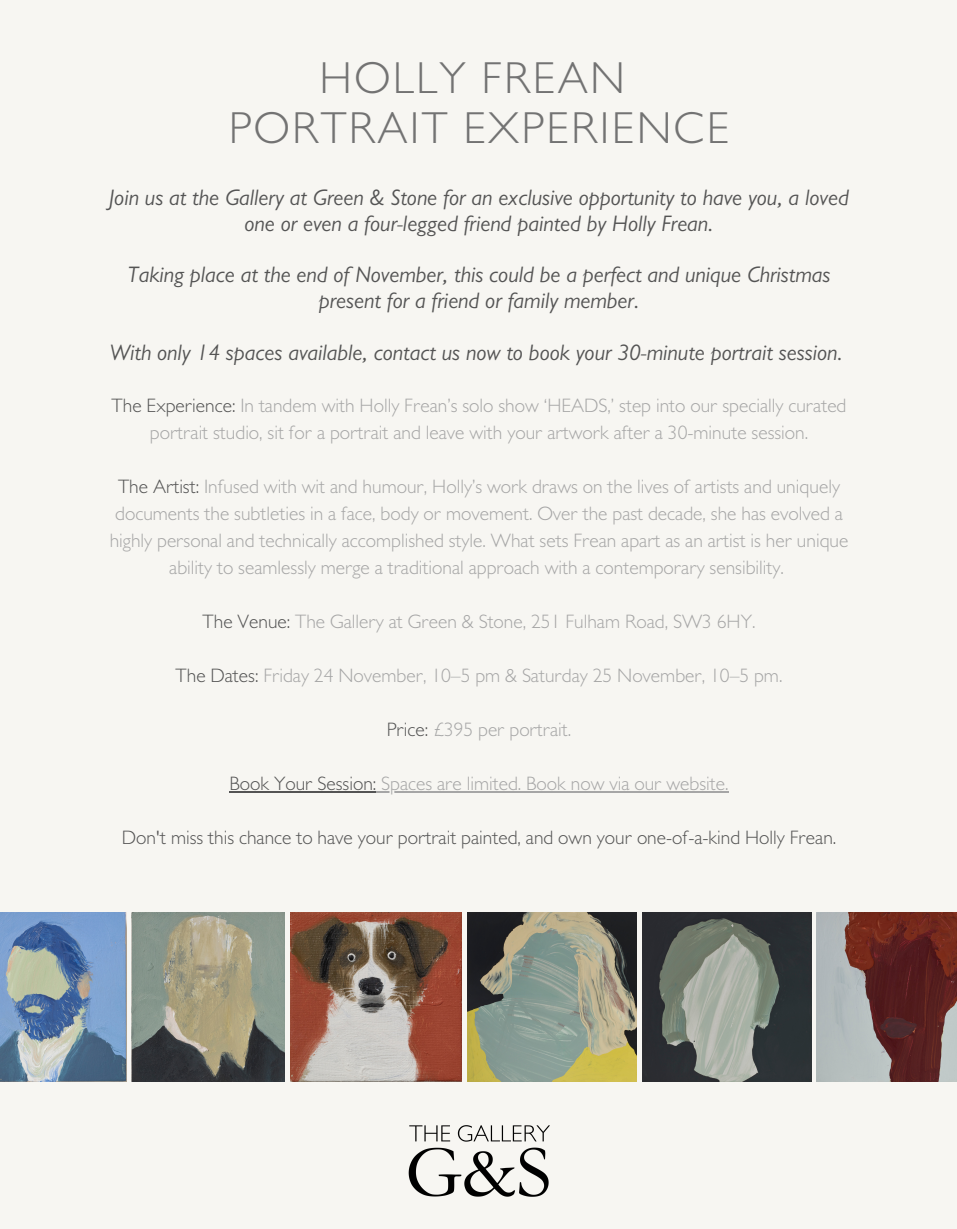
<style>
.page{position:relative;width:957px;height:1229px;background:#fff}
.page>*{position:absolute;margin:0;border:0;box-sizing:border-box;transform-origin:0 0}
.t1{font:300 45px "Gill Sans";letter-spacing:.05em;color:#737373}
.t2{font:italic 22.5px/26px "Gill Sans";color:#545454;text-align:center}
.t3{font:300 19.5px/27px "Gill Sans";color:#a6a6a6;text-align:center}
.t4{font:300 19.5px "Gill Sans";color:#545454}
.s1{color:#545454}
</style>
<div class="page">
<div style="left:0;top:0;width:956px;height:1228px;background:#f7f6f2"></div>
<img style="left:408px;top:1125px;width:142px;height:72px">
<hr style="left:229px;top:791px;width:147px;height:1px;background:#545454">
<hr style="left:376px;top:791px;width:352px;height:1px;background:#a6a6a6">
<img style="left:642px;top:912px;width:168px;height:169px">
<img style="left:816px;top:912px;width:140px;height:169px">
<img style="left:0;top:912px;width:126px;height:169px">
<img style="left:467px;top:912px;width:169px;height:169px">
<img style="left:131px;top:912px;width:153px;height:169px">
<img style="left:290px;top:912px;width:172px;height:169px">
<p class="t1" style="left:319px;top:62px;width:307px">HOLLY FREAN</p>
<p class="t1" style="left:229px;top:112px;width:502px">PORTRAIT EXPERIENCE</p>
<p class="t2" style="left:109px;top:187px;width:741px">Join us at the Gallery at Green &amp; Stone for an exclusive opportunity to have you, a loved one or even a four-legged friend painted by Holly Frean.</p>
<p class="t2" style="left:128px;top:265px;width:704px">Taking place at the end of November, this could be a perfect and unique Christmas present for a friend or family member.</p>
<p class="t2" style="left:109px;top:343px;width:734px">With only 14 spaces available, contact us now to book your 30-minute portrait session.</p>
<p class="t3" style="left:112px;top:395px;width:736px"><span class="s1">The Experience:</span> In tandem with Holly Frean’s solo show ‘HEADS,’ step into our specially curated portrait studio, sit for a portrait and leave with your artwork after a 30-minute session.</p>
<p class="t3" style="left:110px;top:476px;width:740px"><span class="s1">The Artist:</span> Infused with wit and humour, Holly’s work draws on the lives of artists and uniquely documents the subtleties in a face, body or movement. Over the past decade, she has evolved a highly personal and technically accomplished style. What sets Frean apart as an artist is her unique ability to seamlessly merge a traditional approach with a contemporary sensibility.</p>
<p class="t3" style="left:202px;top:611px;width:554px"><span class="s1">The Venue:</span> The Gallery at Green &amp; Stone, 251 Fulham Road, SW3 6HY.</p>
<p class="t3" style="left:176px;top:665px;width:608px"><span class="s1">The Dates:</span> Friday 24 November, 10–5 pm &amp; Saturday 25 November, 10–5 pm.</p>
<p class="t3" style="left:387px;top:719px;width:186px"><span class="s1">Price:</span> £395 per portrait.</p>
<p class="t3" style="left:229px;top:773px;width:500px"><span class="s1">Book Your Session:</span> Spaces are limited. Book now via our website.</p>
<p class="t4" style="left:122px;top:831px;width:716px">Don't miss this chance to have your portrait painted, and own your one-of-a-kind Holly Frean.</p>
</div>
